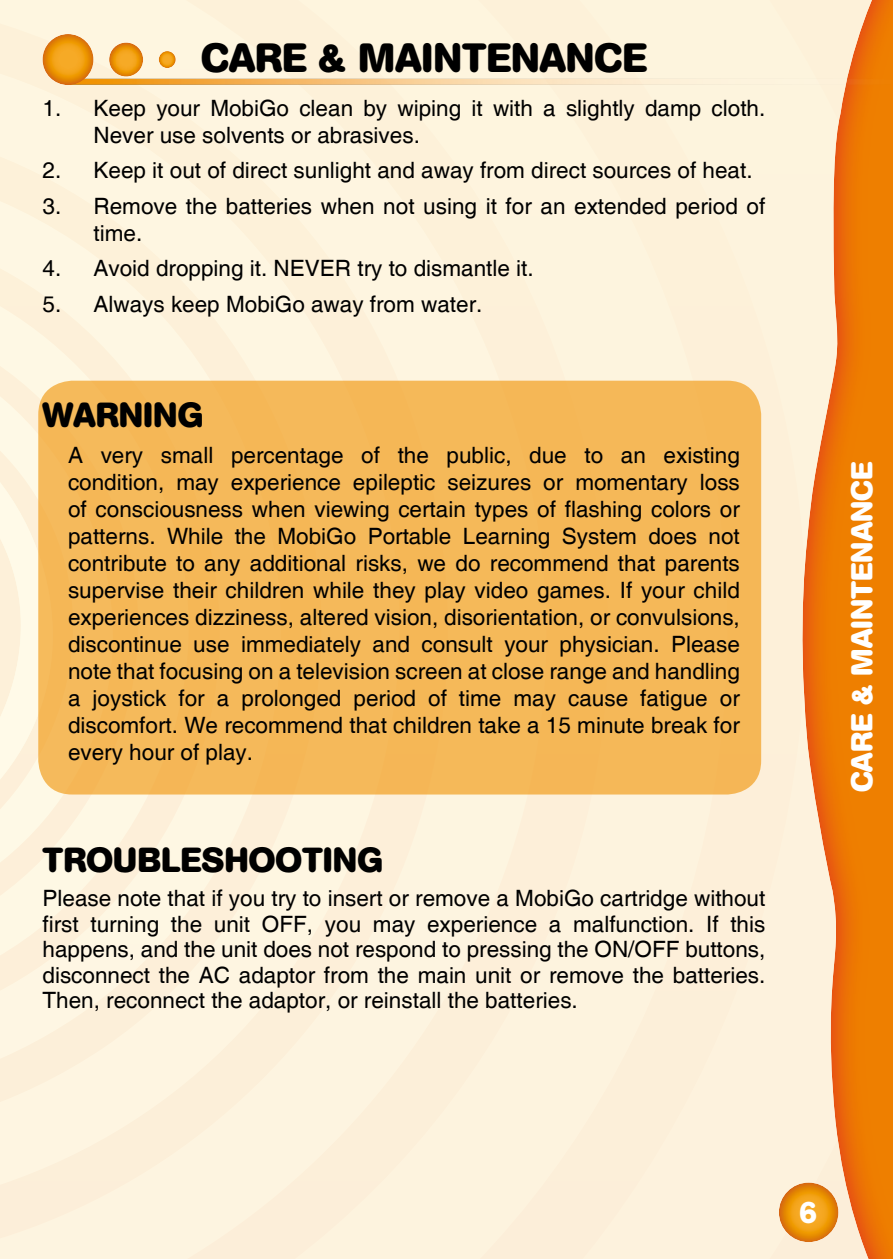
<style>
.page{position:relative;width:893px;height:1259px;background:#fff}
.page>*{position:absolute;margin:0;border:0;box-sizing:border-box;transform-origin:0 0}
.t1{font:700 40.5px "AG Book Rounded";color:#000}
.t2{font:700 34.5px "AG Book Rounded";color:#000}
.t3{font:700 30px "AG Book Rounded";color:#fff}
.t4{font:22.5px/27px "Helvetica";color:#000}
</style>
<div class="page">
<div style="left:0;top:0;width:799px;height:1259px;background:#fdf3de"></div>
<img style="left:779px;top:1182px;width:59px;height:60px;border-radius:50%">
<img style="left:799px;top:0;width:94px;height:1259px">
<div style="left:38px;top:381px;width:723px;height:413px;background:#f5b858;border-radius:34px"></div>
<img style="left:47px;top:65px;width:846px;height:28px">
<img style="left:43px;top:34px;width:51px;height:51px;border-radius:50%">
<img style="left:109px;top:43px;width:34px;height:34px;border-radius:50%">
<img style="left:159px;top:51px;width:17px;height:17px;border-radius:50%">
<svg style="left:800px;top:1201px;width:16px;height:22px"></svg>
<h1 class="t1" style="left:201px;top:34px;width:447px">CARE &amp; MAINTENANCE</h1>
<p class="t4" style="left:94px;top:95px;width:673px;text-indent:-51px">1. Keep your MobiGo clean by wiping it with a slightly damp cloth.<br>Never use solvents or abrasives.</p>
<p class="t4" style="left:43px;top:157px;width:712px">2. Keep it out of direct sunlight and away from direct sources of heat.</p>
<p class="t4" style="left:94px;top:193px;width:673px;text-indent:-51px">3. Remove the batteries when not using it for an extended period of time.</p>
<p class="t4" style="left:43px;top:256px;width:493px">4. Avoid dropping it. NEVER try to dismantle it.</p>
<p class="t4" style="left:43px;top:291px;width:441px">5. Always keep MobiGo away from water.</p>
<h2 class="t2" style="left:43px;top:395px;width:163px">WARNING</h2>
<p class="t4" style="left:68px;top:442px;width:673px;text-align:justify">A very small percentage of the public, due to an existing condition, may experience epileptic seizures or momentary loss of consciousness when viewing certain types of flashing colors or patterns. While the MobiGo Portable Learning System does not contribute to any additional risks, we do recommend that parents supervise their children while they play video games. If your child experiences dizziness, altered vision, disorientation, or convulsions, discontinue use immediately and consult your physician. Please note that focusing on a television screen at close range and handling a joystick for a prolonged period of time may cause fatigue or discomfort. We recommend that children take a 15 minute break for every hour of play.</p>
<h2 class="t2" style="left:43px;top:840px;width:342px">TROUBLESHOOTING</h2>
<p class="t4" style="left:43px;top:886px;width:724px;line-height:25.5px;text-align:justify">Please note that if you try to insert or remove a MobiGo cartridge without first turning the unit OFF, you may experience a malfunction. If this happens, and the unit does not respond to pressing the ON/OFF buttons, disconnect the AC adaptor from the main unit or remove the batteries.<br>Then, reconnect the adaptor, or reinstall the batteries.</p>
<h3 class="t3" style="left:845px;top:792px;width:332px;rotate:-90deg">CARE &amp; MAINTENANCE</h3>
</div>
